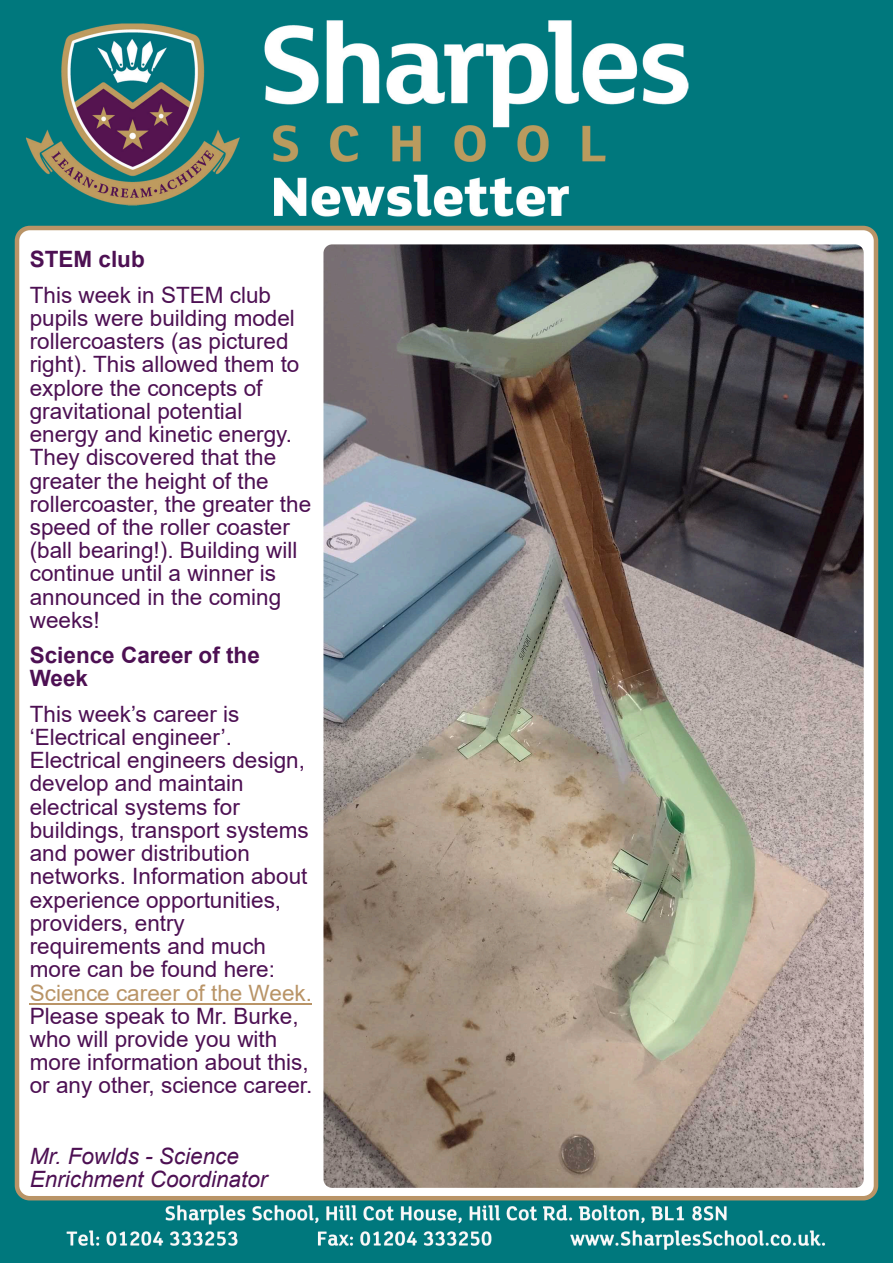
<style>
.page{position:relative;width:893px;height:1263px;background:#fff}
.page>*{position:absolute;margin:0;border:0;box-sizing:border-box;transform-origin:0 0}
.t1{font:22.5px/23.2px "Arial";color:#4d1053}
.t2{font:italic 22.5px/23.2px "Arial";color:#4d1053}
.t3{font:700 22.5px/23.2px "Arial";color:#4d1053}
.t4{font:22.5px "Arial";color:#b99467}
</style>
<div class="page">
<img style="left:0;top:0;width:893px;height:1263px">
<div style="left:15px;top:226px;width:863px;height:974px;background:#fff;border:4px solid #b99467;border-radius:13px"></div>
<hr style="left:30px;top:1003px;width:282px;height:1px;background:#b99467">
<img style="left:321px;top:242px;width:545px;height:948px;border-radius:11px">
<div style="left:319px;top:240px;width:549px;height:952px;border:4px solid #fff;border-radius:11px"></div>
<p class="t3" style="left:30px;top:250px;width:117px">STEM club</p>
<p class="t1" style="left:30px;top:285px;width:283px">This week in STEM club pupils were building model rollercoasters (as pictured right). This allowed them to explore the concepts of gravitational potential energy and kinetic energy.<br>They discovered that the greater the height of the rollercoaster, the greater the speed of the roller coaster (ball bearing!). Building will continue until a winner is announced in the coming weeks!</p>
<p class="t3" style="left:30px;top:646px;width:232px">Science Career of the<br>Week</p>
<p class="t1" style="left:30px;top:704px;width:280px">This week’s career is ‘Electrical engineer’.<br>Electrical engineers design, develop and maintain electrical systems for buildings, transport systems and power distribution networks. Information about experience opportunities, providers, entry requirements and much more can be found here:</p>
<p class="t4" style="left:30px;top:984px;width:284px">Science career of the Week.</p>
<p class="t1" style="left:30px;top:1006px;width:284px">Please speak to Mr. Burke, who will provide you with more information about this, or any other, science career.</p>
<p class="t2" style="left:30px;top:1146px;width:239px">Mr. Fowlds - Science<br>Enrichment Coordinator</p>
</div>
